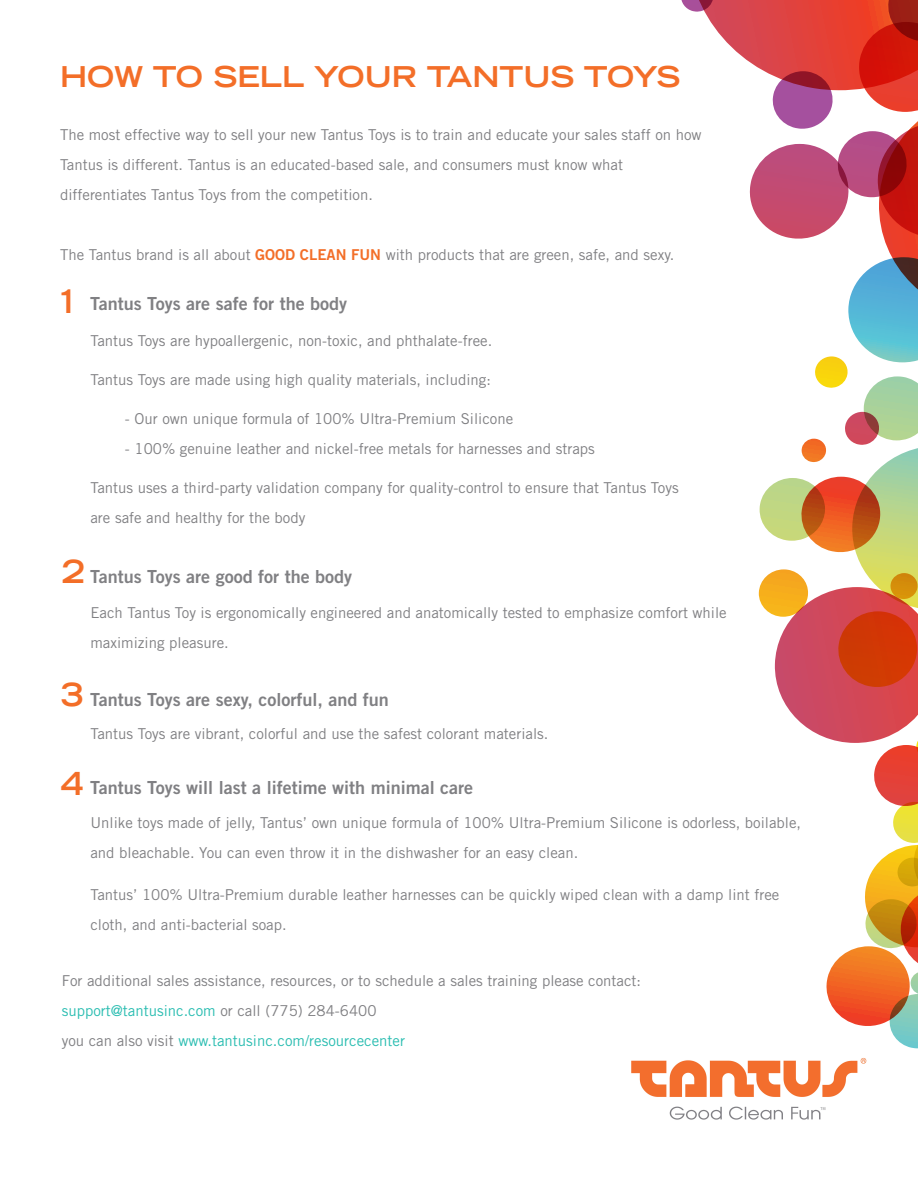
<style>
.page{position:relative;width:918px;height:1188px;background:#fff}
.page>*{position:absolute;margin:0;border:0;box-sizing:border-box;transform-origin:0 0}
.t1{font:700 expanded 31.8px "Trade Gothic LT Std";color:#f36e28}
.t2{font:700 expanded 28.65px "Trade Gothic LT Std";color:#f36e28}
.t3{font:18px "Trade Gothic LT Std Bd 2";color:#808083}
.t4{font:15px/30px "Trade Gothic LT Std";color:#808083}
.s1{font-family:"Trade Gothic LT Std Bd 2";color:#f36e28}
.s2{color:#2abdb1}
</style>
<div class="page">
<img style="left:631px;top:1057px;width:236px;height:63px">
<svg style="left:681px;top:0;width:237px;height:1049px"></svg>
<h2 class="t2" style="left:60px;top:57px;width:622px">HOW TO SELL YOUR TANTUS TOYS</h2>
<p class="t4" style="left:60px;top:120px;width:643px">The most effective way to sell your new Tantus Toys is to train and educate your sales staff on how<br>Tantus is different. Tantus is an educated-based sale, and consumers must know what differentiates Tantus Toys from the competition.</p>
<p class="t4" style="left:60px;top:240px;width:616px">The Tantus brand is all about <span class="s1">GOOD CLEAN FUN</span> with products that are green, safe, and sexy.</p>
<h1 class="t1" style="left:56px;top:280px;width:24px">1</h1>
<p class="t3" style="left:90px;top:292px;width:259px">Tantus Toys are safe for the body</p>
<p class="t4" style="left:90px;top:325px;width:403px">Tantus Toys are hypoallergenic, non-toxic, and phthalate-free.</p>
<p class="t4" style="left:90px;top:364px;width:402px">Tantus Toys are made using high quality materials, including:</p>
<p class="t4" style="left:125px;top:403px;width:390px">- Our own unique formula of 100% Ultra-Premium Silicone</p>
<p class="t4" style="left:125px;top:433px;width:471px">- 100% genuine leather and nickel-free metals for harnesses and straps</p>
<p class="t4" style="left:90px;top:473px;width:590px">Tantus uses a third-party validation company for quality-control to ensure that Tantus Toys are safe and healthy for the body</p>
<h1 class="t1" style="left:62px;top:551px;width:24px">2</h1>
<p class="t3" style="left:90px;top:565px;width:264px">Tantus Toys are good for the body</p>
<p class="t4" style="left:90px;top:598px;width:638px">Each Tantus Toy is ergonomically engineered and anatomically tested to emphasize comfort while maximizing pleasure.</p>
<h1 class="t1" style="left:61px;top:674px;width:24px">3</h1>
<p class="t3" style="left:90px;top:688px;width:300px">Tantus Toys are sexy, colorful, and fun</p>
<p class="t4" style="left:90px;top:719px;width:459px">Tantus Toys are vibrant, colorful and use the safest colorant materials.</p>
<p class="t3" style="left:90px;top:777px;width:385px">Tantus Toys will last a lifetime with minimal care</p>
<p class="t4" style="left:90px;top:807px;width:712px">Unlike toys made of jelly, Tantus’ own unique formula of 100% Ultra-Premium Silicone is odorless, boilable, and bleachable. You can even throw it in the dishwasher for an easy clean.</p>
<p class="t4" style="left:90px;top:880px;width:690px">Tantus’ 100% Ultra-Premium durable leather harnesses can be quickly wiped clean with a damp lint free cloth, and anti-bacterial soap.</p>
<h1 class="t1" style="left:61px;top:763px;width:24px">4</h1>
<p class="t4" style="left:62px;top:965px;width:581px">For additional sales assistance, resources, or to schedule a sales training please contact: <span class="s2">support@tantusinc.com</span> or call (775) 284-6400<br>you can also visit <span class="s2">www.tantusinc.com/resourcecenter</span></p>
</div>
